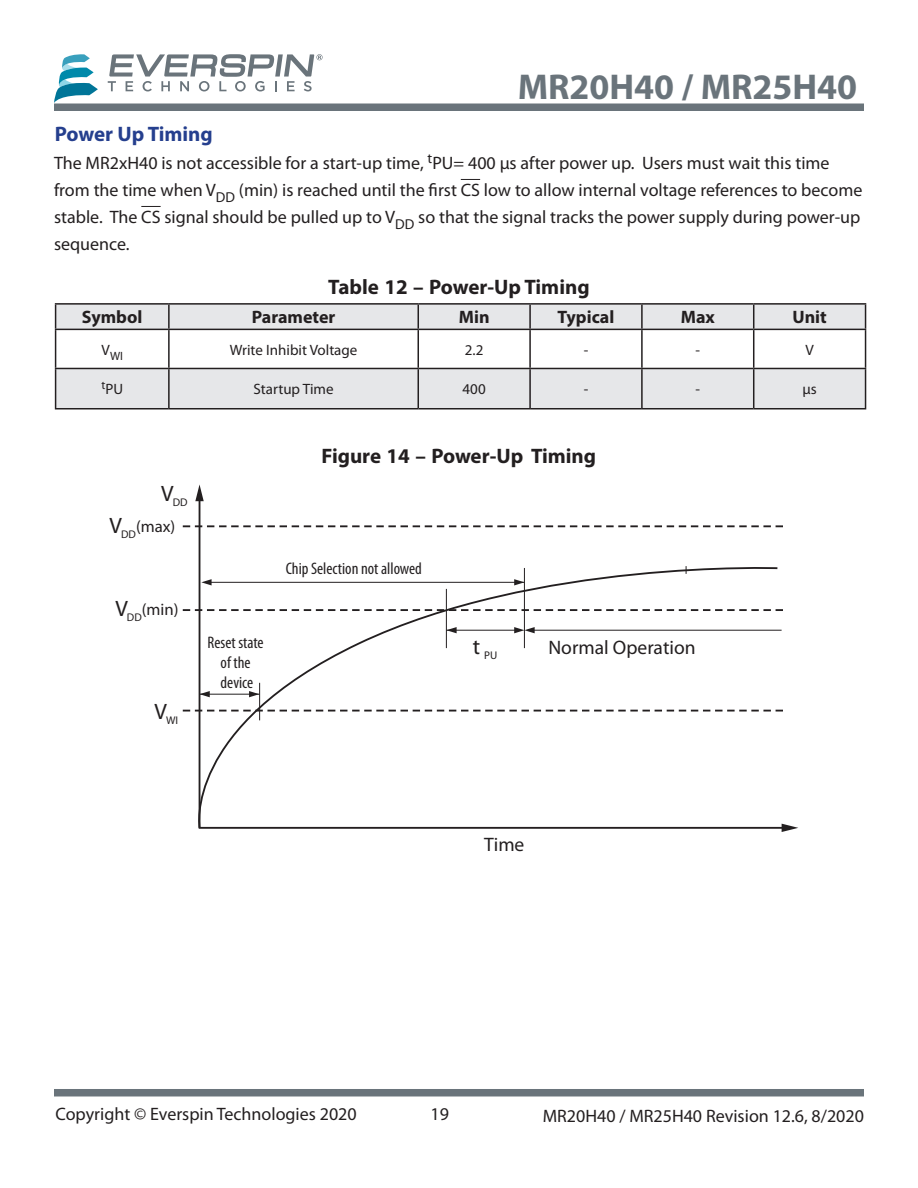
<style>
.page{position:relative;width:918px;height:1188px;background:#fff}
.page>*{position:absolute;margin:0;border:0;box-sizing:border-box;transform-origin:0 0}
.t1{font:700 36px "Myriad Pro";color:#6a747b}
.t2{font:22.35px "Myriad Pro";color:#231f20}
.t3{font:700 21px "Myriad Pro";color:#231f20}
.t4{font:700 21px "Myriad Pro";color:#253f8e}
.t5{font:19.5px "Myriad Pro";color:#231f20}
.t6{font:18px/27px "Myriad Pro";color:#231f20}
.t7{font:700 18px "Myriad Pro";color:#231f20}
.t8{font:condensed 16.8px/20.1px "Myriad Pro";color:#231f20;text-align:center}
.t9{font:16.8px "Myriad Pro";color:#231f20}
.t10{font:15px "Myriad Pro";color:#231f20}
.t11{font:12px "Myriad Pro";color:#231f20}
.t12{font:11.1px "Myriad Pro";color:#231f20}
.s1{font-size:22.35px}
</style>
<div class="page">
<div style="left:54px;top:104px;width:810px;height:7px;background:#6a747b"></div>
<div style="left:54px;top:1089px;width:810px;height:7px;background:#6a747b"></div>
<svg style="left:54px;top:54px;width:44px;height:49px"></svg>
<svg style="left:108px;top:54px;width:215px;height:37px"></svg>
<svg style="left:461px;top:179px;width:19px;height:1px"></svg>
<svg style="left:141px;top:206px;width:20px;height:1px"></svg>
<svg style="left:56px;top:305px;width:809px;height:103px;fill:#e6e7e9"></svg>
<hr style="left:55px;top:303px;width:114px;height:2px;background:#231f20">
<svg style="left:55px;top:305px;width:1px;height:24px"></svg>
<hr style="left:169px;top:303px;width:249px;height:2px;background:#231f20">
<hr style="left:168px;top:305px;width:2px;height:24px;background:#231f20">
<hr style="left:418px;top:303px;width:112px;height:2px;background:#231f20">
<svg style="left:418px;top:305px;width:1px;height:24px"></svg>
<hr style="left:530px;top:303px;width:112px;height:2px;background:#231f20">
<hr style="left:529px;top:305px;width:2px;height:24px;background:#231f20">
<hr style="left:642px;top:303px;width:112px;height:2px;background:#231f20">
<hr style="left:641px;top:305px;width:2px;height:24px;background:#231f20">
<hr style="left:754px;top:303px;width:112px;height:2px;background:#231f20">
<svg style="left:753px;top:305px;width:1px;height:24px"></svg>
<svg style="left:865px;top:305px;width:1px;height:24px"></svg>
<hr style="left:55px;top:329px;width:114px;height:1px;background:#231f20">
<hr style="left:55px;top:330px;width:1px;height:38px;background:#231f20">
<hr style="left:169px;top:329px;width:249px;height:1px;background:#231f20">
<hr style="left:168px;top:330px;width:2px;height:38px;background:#231f20">
<hr style="left:418px;top:329px;width:112px;height:1px;background:#231f20">
<hr style="left:418px;top:330px;width:1px;height:38px;background:#231f20">
<hr style="left:530px;top:329px;width:112px;height:1px;background:#231f20">
<hr style="left:529px;top:330px;width:2px;height:38px;background:#231f20">
<hr style="left:642px;top:329px;width:112px;height:1px;background:#231f20">
<hr style="left:641px;top:330px;width:2px;height:38px;background:#231f20">
<hr style="left:754px;top:329px;width:112px;height:1px;background:#231f20">
<hr style="left:753px;top:330px;width:1px;height:38px;background:#231f20">
<hr style="left:865px;top:330px;width:1px;height:38px;background:#231f20">
<hr style="left:55px;top:368px;width:114px;height:1px;background:#231f20">
<hr style="left:55px;top:369px;width:1px;height:39px;background:#231f20">
<hr style="left:169px;top:368px;width:249px;height:1px;background:#231f20">
<hr style="left:168px;top:369px;width:2px;height:39px;background:#231f20">
<hr style="left:418px;top:368px;width:112px;height:1px;background:#231f20">
<hr style="left:418px;top:369px;width:1px;height:39px;background:#231f20">
<hr style="left:530px;top:368px;width:112px;height:1px;background:#231f20">
<hr style="left:529px;top:369px;width:2px;height:39px;background:#231f20">
<hr style="left:642px;top:368px;width:112px;height:1px;background:#231f20">
<hr style="left:641px;top:369px;width:2px;height:39px;background:#231f20">
<hr style="left:754px;top:368px;width:112px;height:1px;background:#231f20">
<hr style="left:753px;top:369px;width:1px;height:39px;background:#231f20">
<hr style="left:865px;top:369px;width:1px;height:39px;background:#231f20">
<hr style="left:55px;top:408px;width:114px;height:1px;background:#231f20">
<hr style="left:169px;top:408px;width:249px;height:1px;background:#231f20">
<hr style="left:418px;top:408px;width:112px;height:1px;background:#231f20">
<hr style="left:530px;top:408px;width:112px;height:1px;background:#231f20">
<hr style="left:642px;top:408px;width:112px;height:1px;background:#231f20">
<hr style="left:754px;top:408px;width:112px;height:1px;background:#231f20">
<hr style="left:199px;top:493px;width:1px;height:335px;background:#231f20">
<svg style="left:183px;top:557px;width:600px;height:273px"></svg>
<svg style="left:195px;top:484px;width:9px;height:17px"></svg>
<svg style="left:782px;top:824px;width:16px;height:8px"></svg>
<svg style="left:249px;top:691px;width:10px;height:6px"></svg>
<svg style="left:514px;top:579px;width:10px;height:6px"></svg>
<svg style="left:200px;top:691px;width:10px;height:6px"></svg>
<svg style="left:201px;top:579px;width:11px;height:6px"></svg>
<svg style="left:183px;top:710px;width:600px;height:2px"></svg>
<svg style="left:183px;top:525px;width:600px;height:2px"></svg>
<svg style="left:183px;top:609px;width:600px;height:2px"></svg>
<hr style="left:524px;top:568px;width:1px;height:80px;background:#231f20">
<hr style="left:446px;top:589px;width:1px;height:59px;background:#231f20">
<hr style="left:259px;top:683px;width:1px;height:37px;background:#231f20">
<hr style="left:206px;top:582px;width:318px;height:1px;background:#231f20">
<hr style="left:200px;top:694px;width:60px;height:1px;background:#231f20">
<svg style="left:446px;top:627px;width:11px;height:6px"></svg>
<svg style="left:514px;top:627px;width:21px;height:6px"></svg>
<hr style="left:446px;top:630px;width:73px;height:1px;background:#231f20">
<hr style="left:528px;top:630px;width:254px;height:1px;background:#231f20">
<p class="t4" style="left:55px;top:121px;width:160px">Power Up Timing</p>
<h1 class="t1" style="left:518px;top:63px;width:341px">MR20H40 / MR25H40</h1>
<p class="t6" style="left:54px;top:149px;width:810px">The MR2xH40 is not accessible for a start-up time, <sup>t</sup>PU= 400 μs after power up. Users must wait this time from the time when V<sub>DD</sub> (min) is reached until the first CS low to allow internal voltage references to become stable. The CS signal should be pulled up to V<sub>DD</sub> so that the signal tracks the power supply during power-up sequence.</p>
<p class="t3" style="left:328px;top:273px;width:263px">Table 12 – Power-Up Timing</p>
<p class="t7" style="left:82px;top:306px;width:62px">Symbol</p>
<p class="t7" style="left:252px;top:306px;width:85px">Parameter</p>
<p class="t7" style="left:459px;top:306px;width:32px">Min</p>
<p class="t7" style="left:558px;top:306px;width:58px">Typical</p>
<p class="t7" style="left:681px;top:306px;width:36px">Max</p>
<p class="t7" style="left:792px;top:306px;width:36px">Unit</p>
<p class="t11" style="left:101px;top:348px;width:23px"><sup>V</sup>WI</p>
<p class="t10" style="left:230px;top:340px;width:129px">Write Inhibit Voltage</p>
<p class="t10" style="left:465px;top:340px;width:20px">2.2</p>
<p class="t10" style="left:584px;top:340px;width:6px">-</p>
<p class="t10" style="left:696px;top:340px;width:6px">-</p>
<p class="t10" style="left:805px;top:340px;width:10px">V</p>
<p class="t10" style="left:101px;top:380px;width:23px"><sup>t</sup>PU</p>
<p class="t10" style="left:254px;top:380px;width:81px">Startup Time</p>
<p class="t10" style="left:463px;top:380px;width:25px">400</p>
<p class="t10" style="left:584px;top:380px;width:6px">-</p>
<p class="t10" style="left:696px;top:380px;width:6px">-</p>
<p class="t10" style="left:803px;top:380px;width:16px">μs</p>
<p class="t12" style="left:161px;top:495px;width:28px"><sup>V</sup>DD</p>
<p class="t12" style="left:110px;top:527px;width:28px"><sup>V</sup>DD</p>
<p class="t9" style="left:136px;top:516px;width:41px">(max)</p>
<p class="t9" style="left:115px;top:599px;width:65px"><span class="s1">V</span><sub>DD</sub>(min)</p>
<p class="t2" style="left:154px;top:698px;width:14px">V</p>
<p class="t12" style="left:166px;top:713px;width:14px">WI</p>
<p class="t8" style="left:208px;top:632px;width:58px">Reset state of the device</p>
<p class="t3" style="left:321px;top:442px;width:276px">Figure 14 – Power-Up Timing</p>
<p class="t8" style="left:286px;top:558px;width:138px">Chip Selection not allowed</p>
<p class="t12" style="left:473px;top:648px;width:26px"><sup>t</sup> PU</p>
<p class="t5" style="left:548px;top:635px;width:149px">Normal Operation</p>
<p class="t5" style="left:484px;top:833px;width:42px">Time</p>
<p class="t6" style="left:56px;top:1100px;width:303px">Copyright © Everspin Technologies 2020</p>
<p class="t6" style="left:431px;top:1100px;width:20px">19</p>
<p class="t6" style="left:543px;top:1103px;width:323px">MR20H40 / MR25H40 Revision 12.6, 8/2020</p>
</div>
